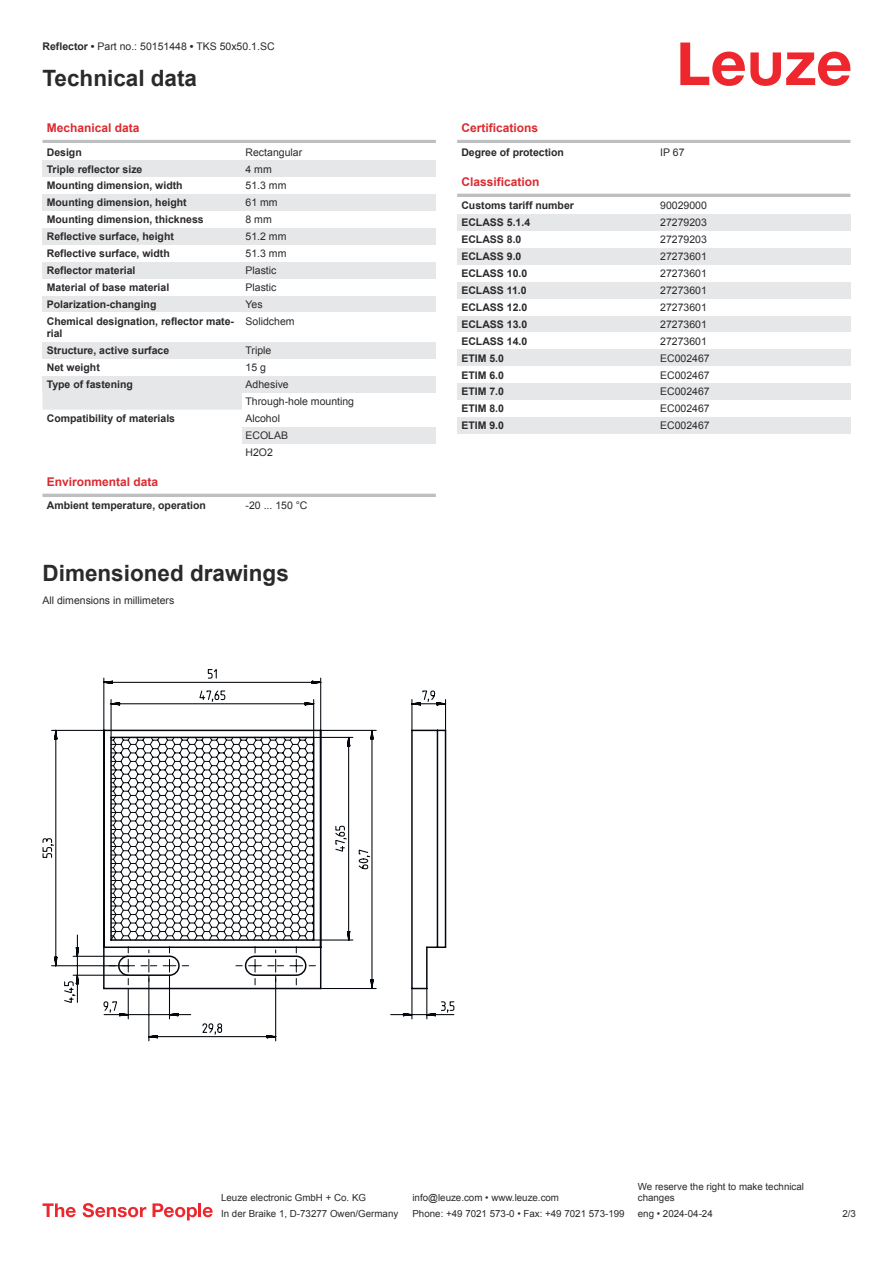
<style>
.page{position:relative;width:893px;height:1263px;background:#fff}
.page>*{position:absolute;margin:0;border:0;box-sizing:border-box;transform-origin:0 0}
.t1{font:700 22.5px "Arial";color:#2b292a}
.t2{font:700 12px "Arial";color:#db2a30}
.t3{font:700 10.5px/12.6px "Arial";color:#2b292a}
.t4{font:10.5px/17px "Arial";color:#2b292a}
.t5{font:9.75px/11.7px "Arial";color:#2b292a}
.s1{font-weight:700}
</style>
<div class="page">
<svg style="left:680px;top:43px;width:170px;height:43px"></svg>
<div style="left:43px;top:393px;width:199px;height:17px;background:#e6e7e9"></div>
<hr style="left:43px;top:140px;width:393px;height:3px;background:#bdbfc1">
<div style="left:43px;top:160px;width:199px;height:17px;background:#e6e7e9"></div>
<div style="left:242px;top:160px;width:194px;height:17px;background:#e6e7e9"></div>
<div style="left:43px;top:194px;width:199px;height:17px;background:#e6e7e9"></div>
<div style="left:242px;top:194px;width:194px;height:17px;background:#e6e7e9"></div>
<div style="left:43px;top:228px;width:199px;height:17px;background:#e6e7e9"></div>
<div style="left:242px;top:228px;width:194px;height:17px;background:#e6e7e9"></div>
<div style="left:43px;top:262px;width:199px;height:17px;background:#e6e7e9"></div>
<div style="left:242px;top:262px;width:194px;height:17px;background:#e6e7e9"></div>
<div style="left:43px;top:296px;width:199px;height:16px;background:#e6e7e9"></div>
<div style="left:242px;top:296px;width:194px;height:16px;background:#e6e7e9"></div>
<div style="left:43px;top:342px;width:199px;height:17px;background:#e6e7e9"></div>
<div style="left:242px;top:342px;width:194px;height:17px;background:#e6e7e9"></div>
<div style="left:43px;top:376px;width:199px;height:17px;background:#e6e7e9"></div>
<div style="left:242px;top:376px;width:194px;height:17px;background:#e6e7e9"></div>
<svg style="left:242px;top:443px;width:194px;height:1px"></svg>
<div style="left:242px;top:426px;width:194px;height:17px;background:#e6e7e9"></div>
<hr style="left:43px;top:494px;width:393px;height:3px;background:#bdbfc1">
<hr style="left:457px;top:140px;width:393px;height:3px;background:#bdbfc1">
<hr style="left:457px;top:194px;width:393px;height:3px;background:#bdbfc1">
<div style="left:457px;top:214px;width:200px;height:17px;background:#e6e7e9"></div>
<div style="left:657px;top:214px;width:193px;height:17px;background:#e6e7e9"></div>
<div style="left:457px;top:248px;width:200px;height:17px;background:#e6e7e9"></div>
<div style="left:657px;top:248px;width:193px;height:17px;background:#e6e7e9"></div>
<div style="left:457px;top:282px;width:200px;height:17px;background:#e6e7e9"></div>
<div style="left:657px;top:282px;width:193px;height:17px;background:#e6e7e9"></div>
<div style="left:457px;top:316px;width:200px;height:16px;background:#e6e7e9"></div>
<div style="left:657px;top:316px;width:193px;height:16px;background:#e6e7e9"></div>
<div style="left:457px;top:349px;width:200px;height:17px;background:#e6e7e9"></div>
<div style="left:657px;top:349px;width:193px;height:17px;background:#e6e7e9"></div>
<div style="left:457px;top:383px;width:200px;height:17px;background:#e6e7e9"></div>
<div style="left:657px;top:383px;width:193px;height:17px;background:#e6e7e9"></div>
<div style="left:457px;top:417px;width:200px;height:17px;background:#e6e7e9"></div>
<div style="left:657px;top:417px;width:193px;height:17px;background:#e6e7e9"></div>
<svg style="left:43px;top:1203px;width:33px;height:14px"></svg>
<svg style="left:83px;top:1203px;width:63px;height:14px"></svg>
<svg style="left:153px;top:1203px;width:44px;height:17px"></svg>
<hr style="left:198px;top:1203px;width:3px;height:14px;background:#ed272d">
<svg style="left:203px;top:1207px;width:10px;height:10px"></svg>
<svg style="left:43px;top:669px;width:411px;height:372px"></svg>
<svg style="left:104px;top:737px;width:217px;height:248px"></svg>
<p class="t4" style="left:43px;top:39px;width:234px"><span class="s1">Reflector •</span> Part no.: 50151448 <span class="s1">•</span> TKS 50x50.1.SC</p>
<h1 class="t1" style="left:43px;top:70px;width:156px">Technical data</h1>
<p class="t2" style="left:47px;top:123px;width:94px">Mechanical data</p>
<p class="t3" style="left:47px;top:147px;width:37px">Design</p>
<p class="t4" style="left:246px;top:144px;width:58px">Rectangular</p>
<p class="t3" style="left:47px;top:164px;width:97px">Triple reflector size</p>
<p class="t4" style="left:246px;top:161px;width:28px">4 mm</p>
<p class="t3" style="left:47px;top:180px;width:137px">Mounting dimension, width</p>
<p class="t4" style="left:246px;top:178px;width:42px">51.3 mm</p>
<p class="t3" style="left:47px;top:197px;width:142px">Mounting dimension, height</p>
<p class="t4" style="left:246px;top:195px;width:34px">61 mm</p>
<p class="t3" style="left:47px;top:214px;width:158px">Mounting dimension, thickness</p>
<p class="t4" style="left:246px;top:212px;width:28px">8 mm</p>
<p class="t3" style="left:47px;top:231px;width:129px">Reflective surface, height</p>
<p class="t4" style="left:246px;top:229px;width:42px">51.2 mm</p>
<p class="t3" style="left:47px;top:248px;width:125px">Reflective surface, width</p>
<p class="t4" style="left:246px;top:246px;width:42px">51.3 mm</p>
<p class="t3" style="left:47px;top:265px;width:90px">Reflector material</p>
<p class="t4" style="left:246px;top:263px;width:32px">Plastic</p>
<p class="t3" style="left:47px;top:282px;width:124px">Material of base material</p>
<p class="t4" style="left:246px;top:280px;width:32px">Plastic</p>
<p class="t3" style="left:47px;top:299px;width:111px">Polarization-changing</p>
<p class="t4" style="left:246px;top:297px;width:19px">Yes</p>
<p class="t3" style="left:47px;top:316px;width:189px">Chemical designation, reflector mate&shy;rial</p>
<p class="t4" style="left:246px;top:313px;width:51px">Solidchem</p>
<p class="t3" style="left:47px;top:345px;width:124px">Structure, active surface</p>
<p class="t4" style="left:246px;top:343px;width:27px">Triple</p>
<p class="t3" style="left:47px;top:362px;width:55px">Net weight</p>
<p class="t4" style="left:246px;top:360px;width:22px">15 g</p>
<p class="t3" style="left:47px;top:379px;width:88px">Type of fastening</p>
<p class="t4" style="left:246px;top:377px;width:110px">Adhesive<br>Through-hole mounting</p>
<p class="t3" style="left:47px;top:413px;width:130px">Compatibility of materials</p>
<p class="t4" style="left:246px;top:411px;width:44px">Alcohol<br>ECOLAB<br>H2O2</p>
<p class="t2" style="left:47px;top:477px;width:113px">Environmental data</p>
<p class="t3" style="left:47px;top:500px;width:161px">Ambient temperature, operation</p>
<p class="t4" style="left:246px;top:498px;width:63px">-20 ... 150 °C</p>
<h1 class="t1" style="left:43px;top:565px;width:248px">Dimensioned drawings</h1>
<p class="t4" style="left:43px;top:593px;width:133px">All dimensions in millimeters</p>
<p class="t2" style="left:461px;top:123px;width:78px">Certifications</p>
<p class="t3" style="left:461px;top:147px;width:104px">Degree of protection</p>
<p class="t4" style="left:660px;top:144px;width:26px">IP 67</p>
<p class="t2" style="left:461px;top:177px;width:80px">Classification</p>
<p class="t3" style="left:461px;top:200px;width:114px">Customs tariff number</p>
<p class="t4" style="left:660px;top:198px;width:48px">90029000</p>
<p class="t3" style="left:461px;top:217px;width:70px">ECLASS 5.1.4</p>
<p class="t4" style="left:660px;top:215px;width:48px">27279203</p>
<p class="t3" style="left:461px;top:234px;width:62px">ECLASS 8.0</p>
<p class="t4" style="left:660px;top:232px;width:48px">27279203</p>
<p class="t3" style="left:461px;top:251px;width:62px">ECLASS 9.0</p>
<p class="t4" style="left:660px;top:249px;width:48px">27273601</p>
<p class="t3" style="left:461px;top:268px;width:67px">ECLASS 10.0</p>
<p class="t4" style="left:660px;top:266px;width:48px">27273601</p>
<p class="t3" style="left:461px;top:285px;width:67px">ECLASS 11.0</p>
<p class="t4" style="left:660px;top:283px;width:48px">27273601</p>
<p class="t3" style="left:461px;top:302px;width:67px">ECLASS 12.0</p>
<p class="t4" style="left:660px;top:300px;width:48px">27273601</p>
<p class="t3" style="left:461px;top:319px;width:67px">ECLASS 13.0</p>
<p class="t4" style="left:660px;top:317px;width:48px">27273601</p>
<p class="t3" style="left:461px;top:336px;width:67px">ECLASS 14.0</p>
<p class="t4" style="left:660px;top:333px;width:48px">27273601</p>
<p class="t3" style="left:461px;top:353px;width:44px">ETIM 5.0</p>
<p class="t4" style="left:660px;top:350px;width:51px">EC002467</p>
<p class="t3" style="left:461px;top:369px;width:44px">ETIM 6.0</p>
<p class="t4" style="left:660px;top:367px;width:51px">EC002467</p>
<p class="t3" style="left:461px;top:386px;width:44px">ETIM 7.0</p>
<p class="t4" style="left:660px;top:384px;width:51px">EC002467</p>
<p class="t3" style="left:461px;top:403px;width:44px">ETIM 8.0</p>
<p class="t4" style="left:660px;top:401px;width:51px">EC002467</p>
<p class="t3" style="left:461px;top:420px;width:44px">ETIM 9.0</p>
<p class="t4" style="left:660px;top:418px;width:51px">EC002467</p>
<p class="t5" style="left:221px;top:1193px;width:146px">Leuze electronic GmbH + Co. KG</p>
<p class="t5" style="left:412px;top:1193px;width:148px">info@leuze.com • www.leuze.com</p>
<p class="t5" style="left:638px;top:1181px;width:168px">We reserve the right to make technical changes</p>
<p class="t5" style="left:221px;top:1209px;width:179px">In der Braike 1, D-73277 Owen/Germany</p>
<p class="t5" style="left:412px;top:1209px;width:214px">Phone: +49 7021 573-0 • Fax: +49 7021 573-199</p>
<p class="t5" style="left:638px;top:1209px;width:76px">eng • 2024-04-24</p>
<p class="t5" style="left:842px;top:1209px;width:15px">2 /3</p>
</div>
